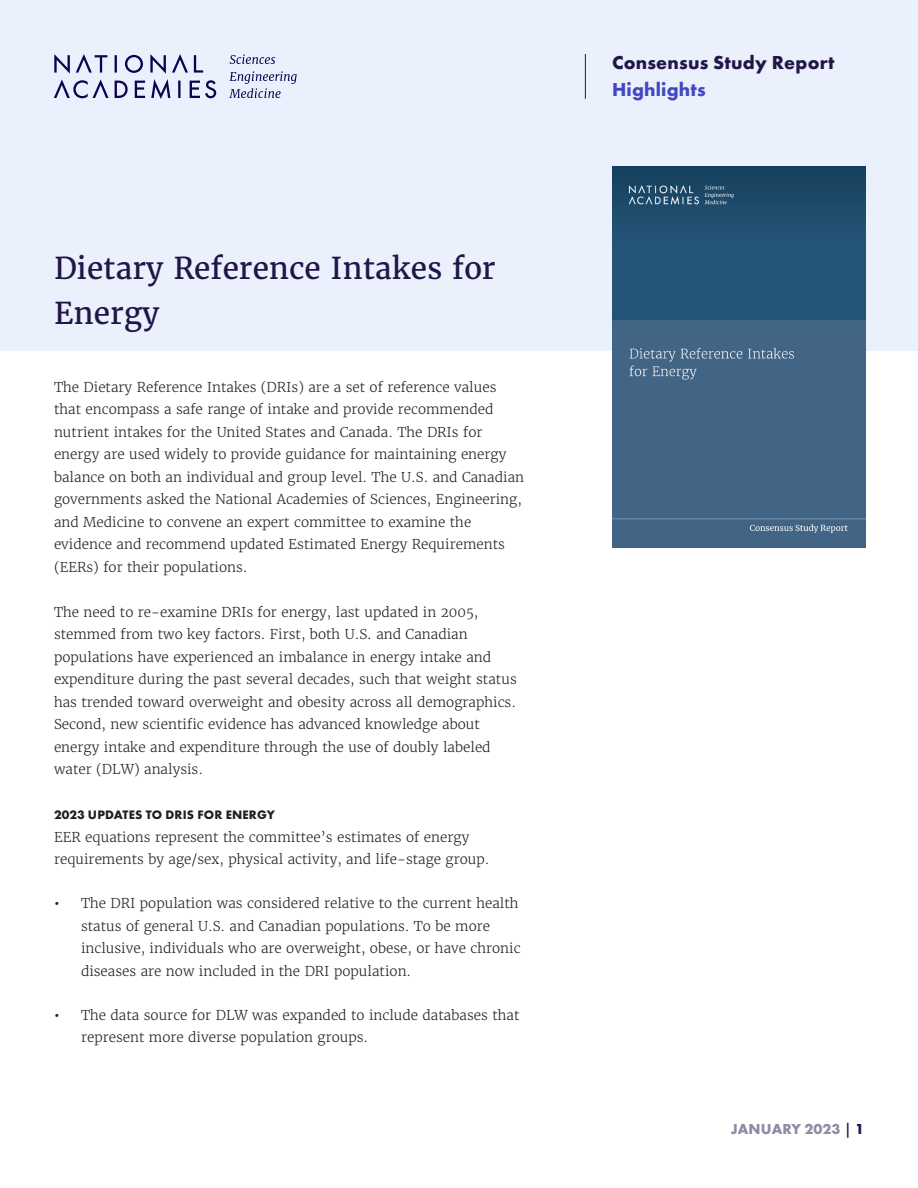
<style>
.page{position:relative;width:918px;height:1188px;background:#fff}
.page>*{position:absolute;margin:0;border:0;box-sizing:border-box;transform-origin:0 0}
.Report_Title{font:30px/45px "Merriweather";color:#211747}
.Concensus_Identifier{font:700 19.5px/27px "Futura PT";letter-spacing:.01em;color:#211747}
.t1{font:700 15px "Futura PT";color:#908ba3}
.Body{font:300 13.5px/22.5px "Merriweather";color:#231f20}
.A_Head{font:700 12.75px "Futura PT";letter-spacing:.015em;color:#231f20}
.s1{font-weight:800}
.s2{color:#4148c2}
.s3{font-weight:500;color:#211747}
.s4{color:#211747}
</style>
<div class="page">
<div style="left:0;top:0;width:918px;height:351px;background:#ebf0fd"></div>
<svg style="left:115px;top:54px;width:101px;height:45px"></svg>
<svg style="left:54px;top:54px;width:55px;height:44px"></svg>
<svg style="left:230px;top:54px;width:45px;height:10px"></svg>
<svg style="left:229px;top:71px;width:68px;height:27px"></svg>
<hr style="left:585px;top:54px;width:1px;height:45px;background:#211747">
<img style="left:612px;top:166px;width:254px;height:381px">
<p class="Report_Title" style="left:54px;top:246px;width:443px">Dietary Reference Intakes for<br>Energy</p>
<p class="Body" style="left:54px;top:375px;width:472px">The Dietary Reference Intakes (DRIs) are a set of reference values that encompass a safe range of intake and provide recommended nutrient intakes for the United States and Canada. The DRIs for energy are used widely to provide guidance for maintaining energy balance on both an individual and group level. The U.S. and Canadian governments asked the National Academies of Sciences, Engineering, and Medicine to convene an expert committee to examine the evidence and recommend updated Estimated Energy Requirements (EERs) for their populations.</p>
<p class="Body" style="left:54px;top:600px;width:464px">The need to re-examine DRIs for energy, last updated in 2005, stemmed from two key factors. First, both U.S. and Canadian populations have experienced an imbalance in energy intake and expenditure during the past several decades, such that weight status has trended toward overweight and obesity across all demographics.<br>Second, new scientific evidence has advanced knowledge about energy intake and expenditure through the use of doubly labeled water (DLW) analysis.</p>
<p class="A_Head" style="left:54px;top:807px;width:222px">2023 UPDATES TO DRIS FOR ENERGY</p>
<p class="Body" style="left:54px;top:825px;width:437px">EER equations represent the committee’s estimates of energy requirements by age/sex, physical activity, and life-stage group.</p>
<p class="Body" style="left:81px;top:892px;width:441px;text-indent:-27px"><span class="s1">•</span> The DRI population was considered relative to the current health status of general U.S. and Canadian populations. To be more inclusive, individuals who are overweight, obese, or have chronic diseases are now included in the DRI population.</p>
<p class="Body" style="left:81px;top:1004px;width:440px;text-indent:-27px"><span class="s1">•</span> The data source for DLW was expanded to include databases that represent more diverse population groups.</p>
<p class="Concensus_Identifier" style="left:612px;top:48px;width:224px">Consensus Study Report<br><span class="s2">Highlights</span></p>
<p class="t1" style="left:731px;top:1119px;width:135px">January 2023 <span class="s3">|</span> <span class="s4">1</span></p>
</div>
